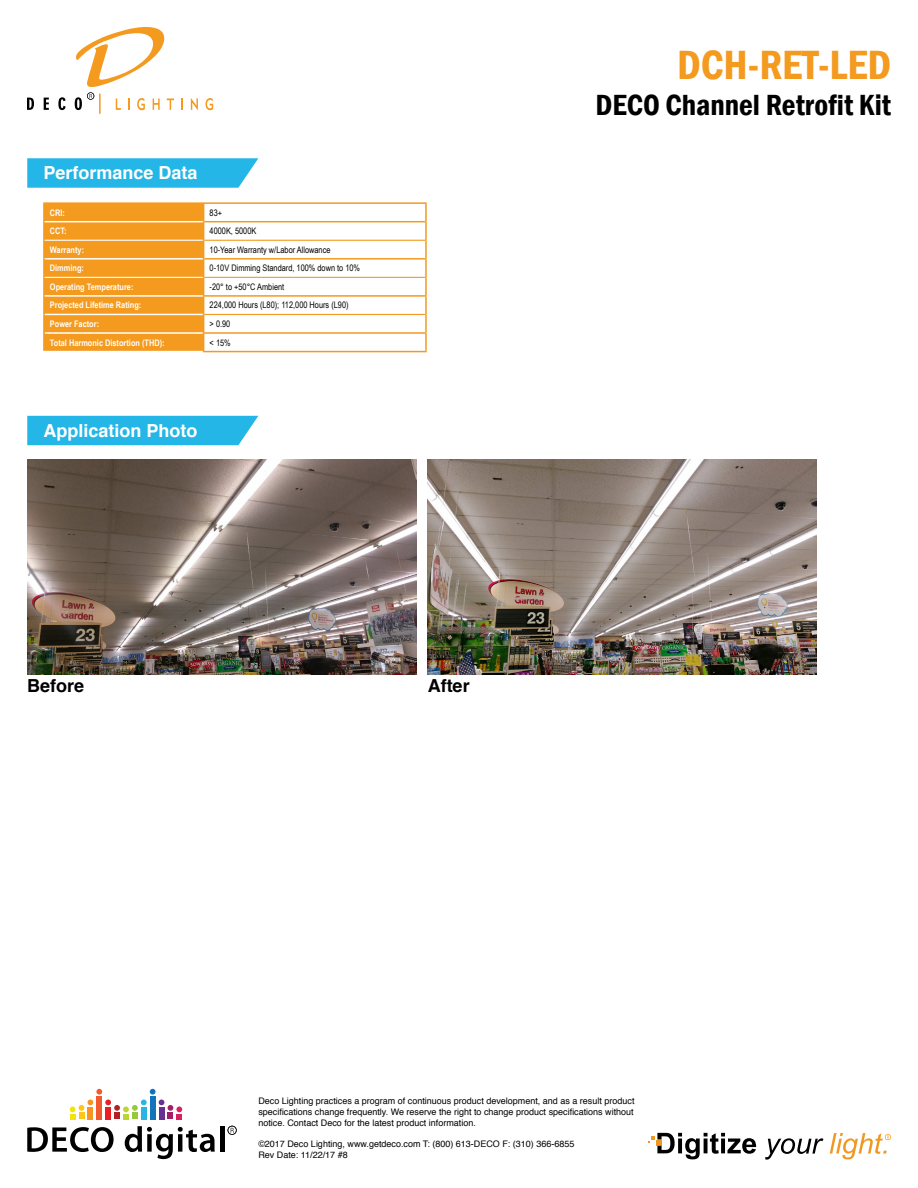
<style>
.page{position:relative;width:918px;height:1188px;background:#fff}
.page>*{position:absolute;margin:0;border:0;box-sizing:border-box;transform-origin:0 0}
.t1{font:600 condensed 42px "Franklin Gothic";color:#f39a1f}
.t2{font:600 condensed 30px "Franklin Gothic";color:#000}
.t3{font:700 18px "Helvetica";color:#fff}
.t4{font:700 18px "Helvetica";color:#000}
.t5{font:9px/10.8px "Helvetica";color:#000;text-align:justify}
.t6{font:9px "Arial Narrow";color:#000}
.t7{font:700 9px "Arial Narrow";color:#fff}
</style>
<div class="page">
<svg style="left:27px;top:98px;width:7px;height:12px"></svg>
<svg style="left:44px;top:98px;width:5px;height:12px"></svg>
<svg style="left:58px;top:97px;width:8px;height:13px"></svg>
<svg style="left:181px;top:98px;width:2px;height:12px"></svg>
<svg style="left:191px;top:98px;width:7px;height:12px"></svg>
<svg style="left:205px;top:98px;width:8px;height:12px"></svg>
<hr style="left:99px;top:94px;width:2px;height:20px;background:#f39a1f">
<svg style="left:75px;top:27px;width:99px;height:83px"></svg>
<svg style="left:70px;top:1089px;width:112px;height:30px"></svg>
<svg style="left:27px;top:1127px;width:87px;height:25px"></svg>
<svg style="left:125px;top:1126px;width:90px;height:33px"></svg>
<hr style="left:220px;top:1126px;width:4px;height:26px;background:#000">
<svg style="left:228px;top:1126px;width:9px;height:9px"></svg>
<svg style="left:765px;top:1138px;width:58px;height:22px"></svg>
<svg style="left:830px;top:1133px;width:61px;height:27px"></svg>
<svg style="left:648px;top:1133px;width:108px;height:26px"></svg>
<svg style="left:27px;top:158px;width:231px;height:30px;background:#30bae7"></svg>
<div style="left:27px;top:416px;width:231px;height:29px;background:#23b6e6"></div>
<hr style="left:204px;top:221px;width:221px;height:1px;background:#f39a1f">
<hr style="left:204px;top:258px;width:221px;height:2px;background:#f39a1f">
<hr style="left:204px;top:240px;width:221px;height:1px;background:#f39a1f">
<hr style="left:204px;top:277px;width:221px;height:1px;background:#f39a1f">
<hr style="left:203px;top:295px;width:224px;height:2px;background:#f39a1f">
<hr style="left:203px;top:332px;width:224px;height:2px;background:#f39a1f">
<hr style="left:204px;top:314px;width:221px;height:1px;background:#f39a1f">
<hr style="left:203px;top:202px;width:224px;height:2px;background:#f39a1f">
<svg style="left:425px;top:204px;width:2px;height:147px"></svg>
<hr style="left:43px;top:202px;width:160px;height:2px;background:#f39a1f">
<svg style="left:43px;top:203px;width:161px;height:148px;background:#f3a02e"></svg>
<hr style="left:203px;top:351px;width:224px;height:1px;background:#f39a1f">
<img style="left:27px;top:460px;width:389px;height:215px">
<img style="left:428px;top:460px;width:388px;height:215px">
<h3 class="t3" style="left:43px;top:158px;width:156px">Performance Data</h3>
<p class="t7" style="left:50px;top:206px;width:17px">CRI:</p>
<p class="t6" style="left:210px;top:206px;width:14px">83+</p>
<p class="t7" style="left:50px;top:224px;width:18px">CCT:</p>
<p class="t6" style="left:210px;top:224px;width:48px">4000K, 5000K</p>
<p class="t7" style="left:50px;top:243px;width:36px">Warranty:</p>
<p class="t6" style="left:210px;top:243px;width:122px">10-Year Warranty w/Labor Allowance</p>
<p class="t7" style="left:50px;top:261px;width:36px">Dimming:</p>
<p class="t6" style="left:210px;top:262px;width:152px">0-10V Dimming Standard, 100% down to 10%</p>
<p class="t7" style="left:50px;top:280px;width:85px">Operating Temperature:</p>
<p class="t6" style="left:210px;top:280px;width:76px">-20° to +50°C Ambient</p>
<p class="t7" style="left:50px;top:298px;width:93px">Projected Lifetime Rating:</p>
<p class="t6" style="left:210px;top:299px;width:140px">224,000 Hours (L80); 112,000 Hours (L90)</p>
<p class="t7" style="left:50px;top:317px;width:51px">Power Factor:</p>
<p class="t6" style="left:210px;top:317px;width:22px">&gt; 0.90</p>
<p class="t7" style="left:50px;top:336px;width:116px">Total Harmonic Distortion (THD):</p>
<p class="t6" style="left:210px;top:336px;width:23px">&lt; 15%</p>
<h3 class="t3" style="left:43px;top:416px;width:156px">Application Photo</h3>
<h3 class="t4" style="left:27px;top:671px;width:59px">Before</h3>
<h3 class="t4" style="left:428px;top:671px;width:43px">After</h3>
<h1 class="t1" style="left:677px;top:37px;width:215px">DCH-RET-LED</h1>
<h2 class="t2" style="left:596px;top:85px;width:297px">DECO Channel Retrofit Kit</h2>
<p class="t5" style="left:258px;top:1096px;width:378px">Deco Lighting practices a program of continuous product development, and as a result product specifications change frequently. We reserve the right to change product specifications without notice. Contact Deco for the latest product information.</p>
<p class="t5" style="left:258px;top:1139px;width:318px">©2017 Deco Lighting, www.getdeco.com T: (800) 613-DECO F: (310) 366-6855<br>Rev Date: 11/22/17 #8</p>
</div>
